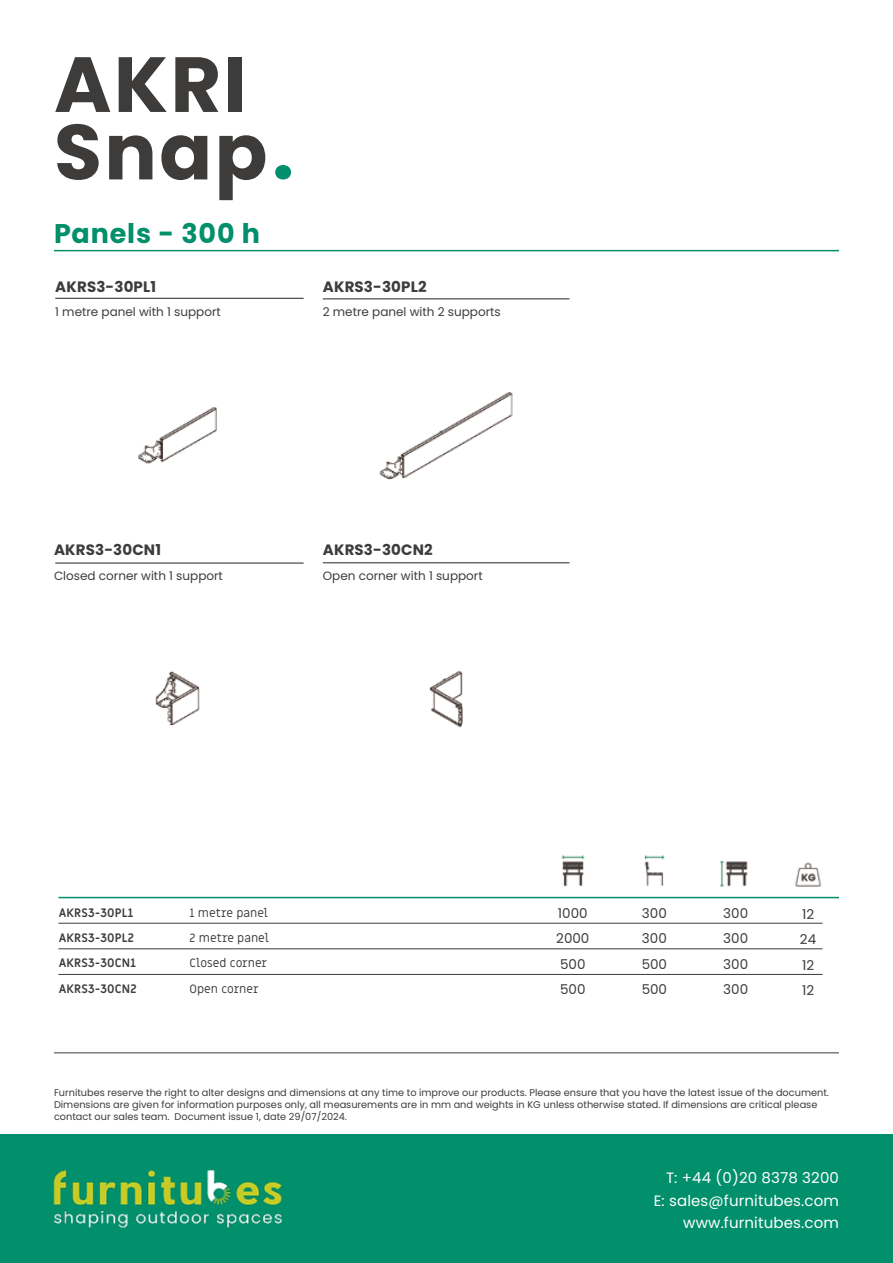
<style>
.page{position:relative;width:893px;height:1263px;background:#fff}
.page>*{position:absolute;margin:0;border:0;box-sizing:border-box;transform-origin:0 0}
.t1{font:700 78px/67.5px "Poppins";letter-spacing:.03em;color:#3d3c3b}
.t2{font:700 27px "Poppins";letter-spacing:.03em;color:#028f6b}
.t3{font:15px/22.5px "Poppins";letter-spacing:.01em;color:#fff;text-align:right}
.t4{font:700 15px "Poppins";letter-spacing:.01em;color:#3d3c3b}
.t5{font:13.5px/25.2px "Poppins";color:#3d3c3b}
.t6{font:12px "Poppins";color:#3d3c3b}
.t7{font:700 12px/25.2px "Miriam Libre";letter-spacing:.01em;color:#3d3c3b}
.t8{font:12px/25.2px "Miriam Libre";color:#3d3c3b}
.t9{font:9.75px/11.7px "Poppins";color:#3d3c3b}
.s1{color:#028f6b}
</style>
<div class="page">
<hr style="left:54px;top:250px;width:785px;height:1px;background:#028f6b">
<hr style="left:54px;top:1052px;width:785px;height:1px;background:#3d3c3b">
<img style="left:379px;top:392px;width:134px;height:88px">
<img style="left:138px;top:406px;width:79px;height:58px">
<img style="left:155px;top:671px;width:45px;height:55px">
<img style="left:429px;top:670px;width:34px;height:58px">
<hr style="left:55px;top:298px;width:249px;height:1px;background:#3d3c3b">
<hr style="left:323px;top:298px;width:246px;height:1px;background:#3d3c3b">
<hr style="left:323px;top:562px;width:246px;height:1px;background:#3d3c3b">
<hr style="left:55px;top:562px;width:249px;height:2px;background:#3d3c3b">
<hr style="left:58px;top:923px;width:764px;height:1px;background:#3d3c3b">
<hr style="left:58px;top:948px;width:764px;height:1px;background:#3d3c3b">
<hr style="left:58px;top:974px;width:764px;height:1px;background:#3d3c3b">
<hr style="left:58px;top:897px;width:781px;height:1px;background:#028f6b">
<img style="left:561px;top:855px;width:24px;height:32px">
<img style="left:644px;top:855px;width:21px;height:31px">
<img style="left:720px;top:861px;width:28px;height:26px">
<img style="left:795px;top:862px;width:27px;height:25px">
<div style="left:0;top:1134px;width:893px;height:129px;background:#028f6b"></div>
<img style="left:53px;top:1169px;width:229px;height:59px">
<h1 class="t1" style="left:54px;top:51px;width:242px">AKRI<br>Snap<span class="s1">.</span></h1>
<h2 class="t2" style="left:54px;top:218px;width:208px">Panels - 300 h</h2>
<h3 class="t4" style="left:55px;top:278px;width:102px">AKRS3-30PL1</h3>
<h3 class="t4" style="left:323px;top:278px;width:105px">AKRS3-30PL2</h3>
<p class="t6" style="left:55px;top:305px;width:167px">1 metre panel with 1 support</p>
<p class="t6" style="left:323px;top:305px;width:179px">2 metre panel with 2 supports</p>
<h3 class="t4" style="left:54px;top:541px;width:108px">AKRS3-30CN1</h3>
<h3 class="t4" style="left:323px;top:541px;width:111px">AKRS3-30CN2</h3>
<p class="t6" style="left:54px;top:569px;width:170px">Closed corner with 1 support</p>
<p class="t6" style="left:323px;top:568px;width:161px">Open corner with 1 support</p>
<p class="t8" style="left:190px;top:900px;width:81px">1 metre panel<br>2 metre panel<br>Closed corner<br>Open corner</p>
<h3 class="t5" style="left:800px;top:902px;width:18px">12<br>24<br>12<br>12</h3>
<p class="t7" style="left:59px;top:900px;width:79px">AKRS3-30PL1<br>AKRS3-30PL2<br>AKRS3-30CN1<br>AKRS3-30CN2</p>
<h3 class="t5" style="left:556px;top:901px;width:35px">1000<br>2000<br>500<br>500</h3>
<h3 class="t5" style="left:642px;top:901px;width:27px;text-align:justify">300<br>300<br>500<br>500</h3>
<h3 class="t5" style="left:723px;top:901px;width:26px;text-align:justify">300<br>300<br>300<br>300</h3>
<p class="t9" style="left:54px;top:1087px;width:776px">Furnitubes reserve the right to alter designs and dimensions at any time to improve our products. Please ensure that you have the latest issue of the document.<br>Dimensions are given for information purposes only, all measurements are in mm and weights in KG unless otherwise stated. If dimensions are critical please contact our sales team. Document issue 1, date 29/07/2024.</p>
<h3 class="t3" style="left:654px;top:1167px;width:187px">T: +44 (0)20 8378 3200<br>E: sales@furnitubes.com www.furnitubes.com</h3>
</div>
